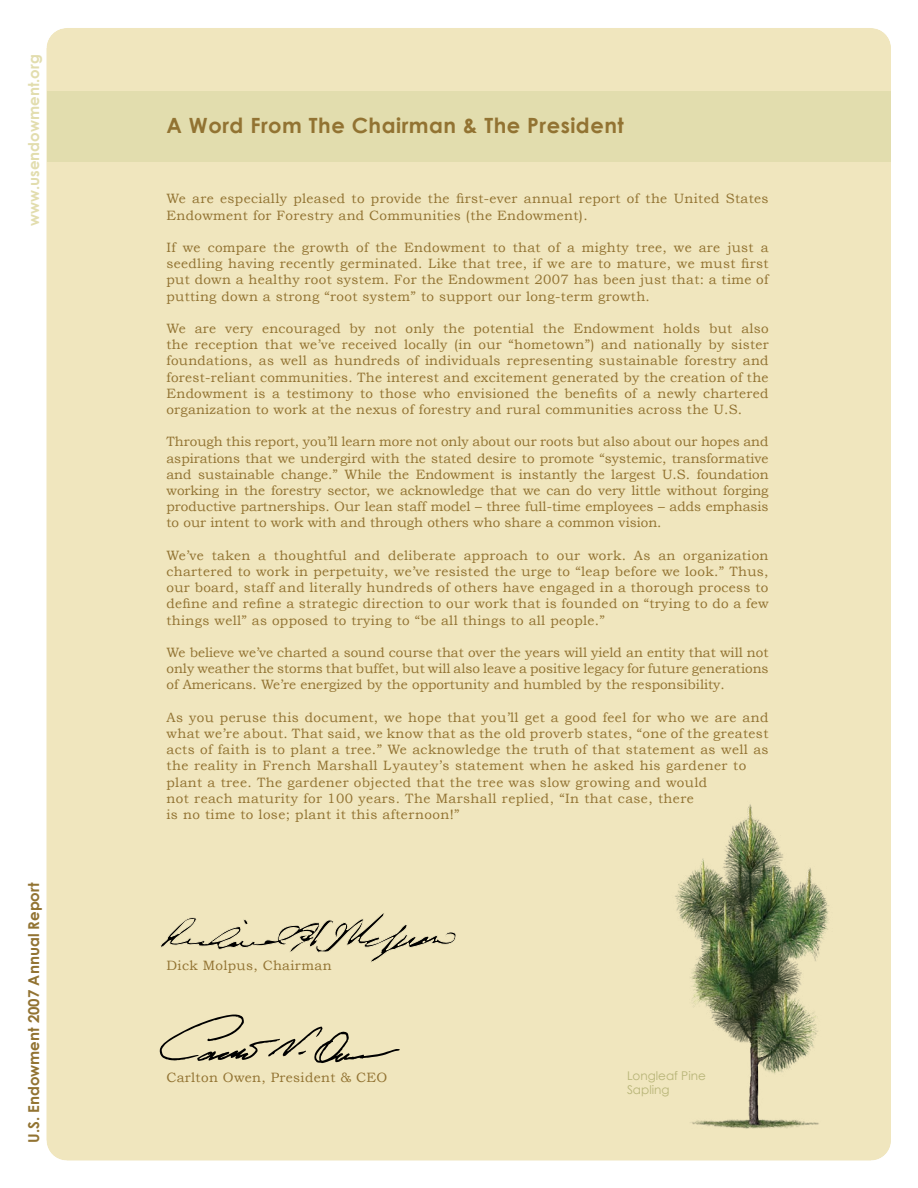
<style>
.page{position:relative;width:918px;height:1188px;background:#fff}
.page>*{position:absolute;margin:0;border:0;box-sizing:border-box;transform-origin:0 0}
.t1{font:700 21px "Century Gothic";letter-spacing:.025em;color:#927332}
.t2{font:700 15px "Century Gothic";color:#927332}
.t3{font:700 15px "Century Gothic";color:#e2ddae}
.t4{font:13.5px/16.2px "Bookman Old Style";letter-spacing:.03em;color:#927332;text-align:justify}
.t5{font:12px/14.4px "Century Gothic";color:#b7b477}
</style>
<div class="page">
<div style="left:46px;top:28px;width:845px;height:1132px;background:#f0e6be"></div>
<div style="left:47px;top:92px;width:844px;height:70px;background:#e2ddae"></div>
<svg style="left:160px;top:911px;width:297px;height:51px;background:#dbd2ad"></svg>
<svg style="left:160px;top:1014px;width:240px;height:49px;background:#d5cca8"></svg>
<img style="left:660px;top:795px;width:183px;height:346px">
<svg style="left:46px;top:28px;width:21px;height:20px"></svg>
<svg style="left:870px;top:1140px;width:21px;height:21px"></svg>
<svg style="left:46px;top:1140px;width:21px;height:21px"></svg>
<svg style="left:870px;top:28px;width:21px;height:20px"></svg>
<p class="t3" style="left:24px;top:226px;width:173px;rotate:-90deg">www.usendowment.org</p>
<p class="t2" style="left:24px;top:1143px;width:262px;rotate:-90deg">U.S. Endowment 2007 Annual Report</p>
<h1 class="t1" style="left:166px;top:112px;width:459px">A Word From The Chairman &amp; The President</h1>
<p class="t4" style="left:166px;top:191px;width:604px">We are especially pleased to provide the first-ever annual report of the United States<br>Endowment for Forestry and Communities (the Endowment).</p>
<p class="t4" style="left:166px;top:239px;width:604px">If we compare the growth of the Endowment to that of a mighty tree, we are just a seedling having recently germinated. Like that tree, if we are to mature, we must first put down a healthy root system. For the Endowment 2007 has been just that: a time of putting down a strong “root system” to support our long-term growth.</p>
<p class="t4" style="left:166px;top:320px;width:604px">We are very encouraged by not only the potential the Endowment holds but also the reception that we’ve received locally (in our “hometown”) and nationally by sister foundations, as well as hundreds of individuals representing sustainable forestry and forest-reliant communities. The interest and excitement generated by the creation of the Endowment is a testimony to those who envisioned the benefits of a newly chartered organization to work at the nexus of forestry and rural communities across the U.S.</p>
<p class="t4" style="left:166px;top:434px;width:604px">Through this report, you’ll learn more not only about our roots but also about our hopes and aspirations that we undergird with the stated desire to promote “systemic, transformative and sustainable change.” While the Endowment is instantly the largest U.S. foundation working in the forestry sector, we acknowledge that we can do very little without forging productive partnerships. Our lean staff model – three full-time employees – adds emphasis to our intent to work with and through others who share a common vision.</p>
<p class="t4" style="left:166px;top:547px;width:604px">We’ve taken a thoughtful and deliberate approach to our work. As an organization chartered to work in perpetuity, we’ve resisted the urge to “leap before we look.” Thus, our board, staff and literally hundreds of others have engaged in a thorough process to define and refine a strategic direction to our work that is founded on “trying to do a few things well” as opposed to trying to “be all things to all people.”</p>
<p class="t4" style="left:166px;top:644px;width:604px">We believe we’ve charted a sound course that over the years will yield an entity that will not only weather the storms that buffet, but will also leave a positive legacy for future generations of Americans. We’re energized by the opportunity and humbled by the responsibility.</p>
<p class="t4" style="left:166px;top:709px;width:604px;text-align:left">As you peruse this document, we hope that you’ll get a good feel for who we are and what we’re about. That said, we know that as the old proverb states, “one of the greatest acts of faith is to plant a tree.” We acknowledge the truth of that statement as well as the reality in French Marshall Lyautey’s statement when he asked his gardener to plant a tree. The gardener objected that the tree was slow growing and would<br>not reach maturity for 100 years. The Marshall replied, “In that case, there<br>is no time to lose; plant it this afternoon!”</p>
<p class="t4" style="left:166px;top:958px;width:167px">Dick Molpus, Chairman</p>
<p class="t4" style="left:166px;top:1069px;width:222px">Carlton Owen, President &amp; CEO</p>
<p class="t5" style="left:627px;top:1068px;width:80px">Longleaf Pine<br>Sapling</p>
</div>
